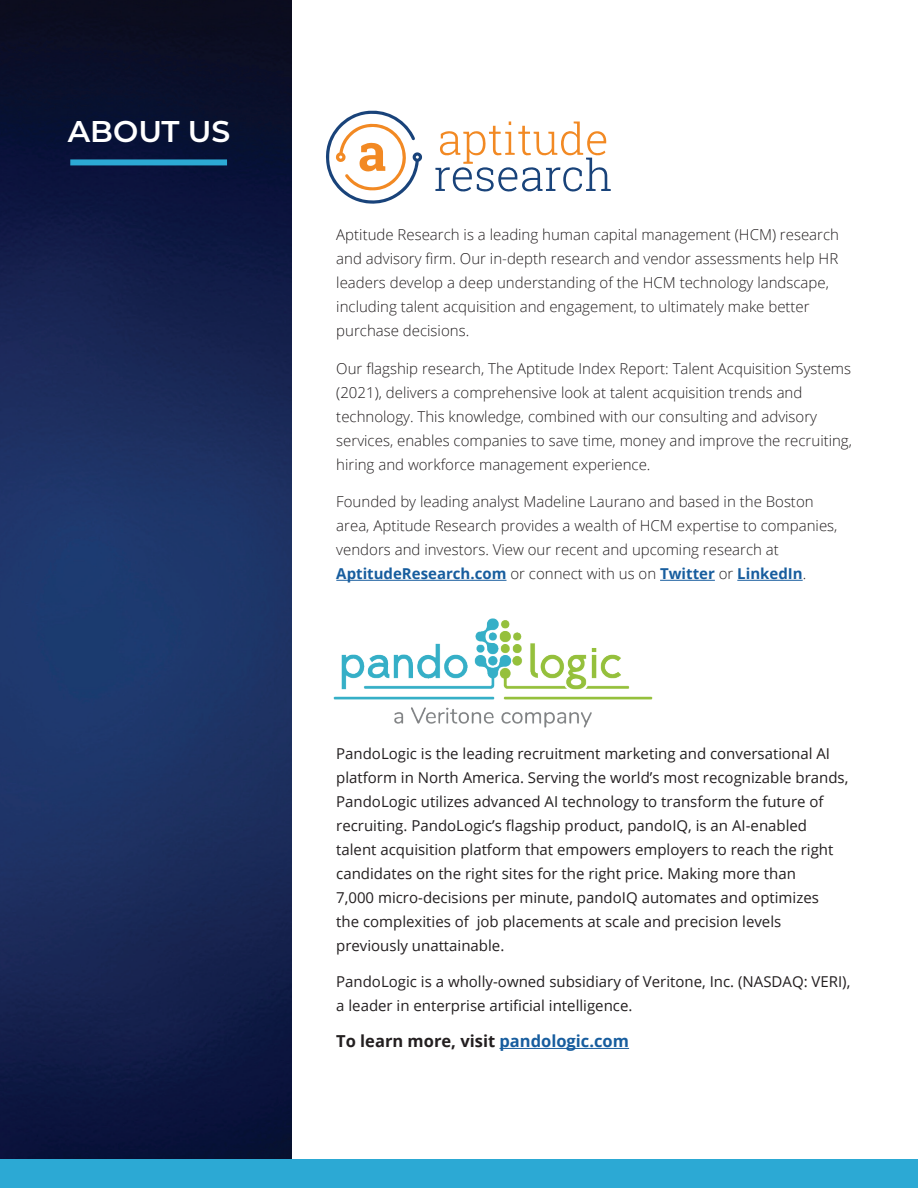
<style>
.page{position:relative;width:918px;height:1188px;background:#fff}
.page>*{position:absolute;margin:0;border:0;box-sizing:border-box;transform-origin:0 0}
.t1{font:600 30px "Montserrat";color:#fff}
.t2{font:700 16.5px "Open Sans";color:#231f20}
.t3{font:300 15px/24px "Open Sans";color:#231f20}
.t4{font:15px/24px "Open Sans";color:#231f20}
.s1{font-weight:700;color:#175d9e}
.s2{color:#175d9e}
</style>
<div class="page">
<img style="left:0;top:0;width:291px;height:1160px">
<svg style="left:326px;top:110px;width:285px;height:94px"></svg>
<hr style="left:499px;top:1048px;width:130px;height:1px;background:#175d9e">
<img style="left:333px;top:618px;width:320px;height:110px">
<div style="left:70px;top:159px;width:157px;height:6px;background:#2ca9d4"></div>
<div style="left:0;top:1160px;width:918px;height:28px;background:#2ca9d4"></div>
<hr style="left:336px;top:580px;width:171px;height:1px;background:#175d9e">
<hr style="left:660px;top:580px;width:55px;height:1px;background:#175d9e">
<hr style="left:737px;top:580px;width:66px;height:1px;background:#175d9e">
<h1 class="t1" style="left:68px;top:110px;width:164px">ABOUT US</h1>
<p class="t3" style="left:336px;top:222px;width:504px">Aptitude Research is a leading human capital management (HCM) research and advisory firm. Our in-depth research and vendor assessments help HR leaders develop a deep understanding of the HCM technology landscape, including talent acquisition and engagement, to ultimately make better purchase decisions.</p>
<p class="t3" style="left:336px;top:356px;width:517px">Our flagship research, The Aptitude Index Report: Talent Acquisition Systems (2021), delivers a comprehensive look at talent acquisition trends and technology. This knowledge, combined with our consulting and advisory services, enables companies to save time, money and improve the recruiting, hiring and workforce management experience.</p>
<p class="t3" style="left:336px;top:489px;width:503px">Founded by leading analyst Madeline Laurano and based in the Boston area, Aptitude Research provides a wealth of HCM expertise to companies, vendors and investors. View our recent and upcoming research at <span class="s1">AptitudeResearch.com</span> or connect with us on <span class="s1">Twitter</span> or <span class="s1">LinkedIn</span>.</p>
<p class="t4" style="left:336px;top:741px;width:514px">PandoLogic is the leading recruitment marketing and conversational AI platform in North America. Serving the world’s most recognizable brands, PandoLogic utilizes advanced AI technology to transform the future of recruiting. PandoLogic’s flagship product, pandoIQ, is an AI-enabled talent acquisition platform that empowers employers to reach the right candidates on the right sites for the right price. Making more than<br>7,000 micro-decisions per minute, pandoIQ automates and optimizes<br>the complexities of job placements at scale and precision levels previously unattainable.</p>
<p class="t4" style="left:336px;top:969px;width:516px">PandoLogic is a wholly-owned subsidiary of Veritone, Inc. (NASDAQ: VERI), a leader in enterprise artificial intelligence.</p>
<p class="t2" style="left:336px;top:1030px;width:294px">To learn more, visit <span class="s2">pandologic.com</span></p>
</div>
